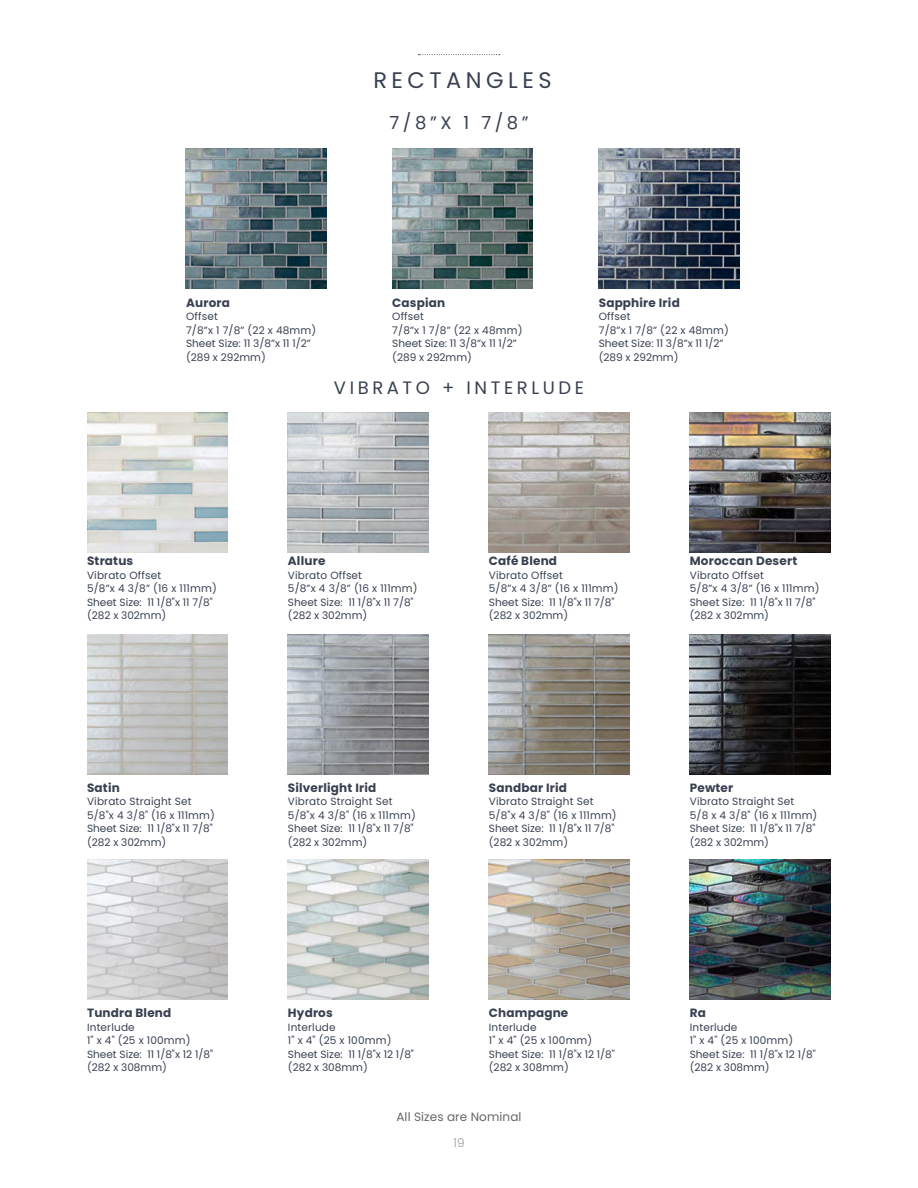
<style>
.page{position:relative;width:918px;height:1188px;background:#fff}
.page>*{position:absolute;margin:0;border:0;box-sizing:border-box;transform-origin:0 0}
.t1{font:22.5px "Poppins";letter-spacing:.2em;color:#394151}
.t2{font:18px "Poppins";letter-spacing:.2em;color:#394151}
.t3{font:700 12px "Poppins";letter-spacing:.015em;color:#394151}
.t4{font:12px "Poppins";letter-spacing:.01em;color:#666}
.t5{font:300 12px "Poppins";color:#9d9b9f}
.t6{font:10.5px/13.5px "Poppins";color:#394151}
</style>
<div class="page">
<img style="left:690px;top:859px;width:140px;height:140px">
<img style="left:690px;top:634px;width:140px;height:141px">
<img style="left:690px;top:412px;width:140px;height:141px">
<img style="left:87px;top:859px;width:140px;height:140px">
<img style="left:87px;top:634px;width:140px;height:141px">
<img style="left:87px;top:412px;width:140px;height:141px">
<img style="left:288px;top:859px;width:140px;height:140px">
<img style="left:288px;top:412px;width:140px;height:141px">
<img style="left:288px;top:634px;width:140px;height:141px">
<img style="left:489px;top:859px;width:140px;height:140px">
<img style="left:489px;top:412px;width:140px;height:141px">
<img style="left:489px;top:634px;width:140px;height:141px">
<img style="left:186px;top:149px;width:140px;height:140px">
<img style="left:392px;top:149px;width:141px;height:140px">
<img style="left:599px;top:149px;width:140px;height:140px">
<svg style="left:419px;top:54px;width:81px;height:1px"></svg>
<h1 class="t1" style="left:373px;top:67px;width:180px">RECTANGLES</h1>
<h2 class="t2" style="left:389px;top:113px;width:141px">7/8”X 1 7/8”</h2>
<p class="t3" style="left:186px;top:295px;width:45px">Aurora</p>
<p class="t6" style="left:186px;top:310px;width:132px">Offset<br>7/8”x 1 7/8” (22 x 48mm)<br>Sheet Size: 11 3/8”x 11 1/2” (289 x 292mm)</p>
<p class="t3" style="left:392px;top:295px;width:54px">Caspian</p>
<p class="t6" style="left:392px;top:310px;width:132px">Offset<br>7/8”x 1 7/8” (22 x 48mm)<br>Sheet Size: 11 3/8”x 11 1/2” (289 x 292mm)</p>
<h2 class="t2" style="left:334px;top:377px;width:252px">VIBRATO + INTERLUDE</h2>
<p class="t3" style="left:599px;top:295px;width:83px">Sapphire Irid</p>
<p class="t6" style="left:599px;top:310px;width:132px">Offset<br>7/8”x 1 7/8” (22 x 48mm)<br>Sheet Size: 11 3/8”x 11 1/2” (289 x 292mm)</p>
<p class="t3" style="left:87px;top:554px;width:48px">Stratus</p>
<p class="t6" style="left:87px;top:569px;width:131px">Vibrato Offset<br>5/8”x 4 3/8” (16 x 111mm)<br>Sheet Size: 11 1/8"x 11 7/8" (282 x 302mm)</p>
<p class="t3" style="left:87px;top:781px;width:34px">Satin</p>
<p class="t6" style="left:87px;top:795px;width:129px">Vibrato Straight Set<br>5/8"x 4 3/8" (16 x 111mm)<br>Sheet Size: 11 1/8"x 11 7/8" (282 x 302mm)</p>
<p class="t3" style="left:87px;top:1006px;width:86px">Tundra Blend</p>
<p class="t6" style="left:87px;top:1021px;width:128px">Interlude<br>1" x 4" (25 x 100mm)<br>Sheet Size: 11 1/8"x 12 1/8" (282 x 308mm)</p>
<p class="t3" style="left:288px;top:554px;width:39px">Allure</p>
<p class="t6" style="left:288px;top:569px;width:131px">Vibrato Offset<br>5/8”x 4 3/8” (16 x 111mm)<br>Sheet Size: 11 1/8"x 11 7/8" (282 x 302mm)</p>
<p class="t3" style="left:288px;top:781px;width:90px">Silverlight Irid</p>
<p class="t6" style="left:288px;top:795px;width:129px">Vibrato Straight Set<br>5/8"x 4 3/8" (16 x 111mm)<br>Sheet Size: 11 1/8"x 11 7/8" (282 x 302mm)</p>
<p class="t3" style="left:288px;top:1006px;width:46px">Hydros</p>
<p class="t6" style="left:288px;top:1021px;width:128px">Interlude<br>1" x 4" (25 x 100mm)<br>Sheet Size: 11 1/8"x 12 1/8" (282 x 308mm)</p>
<p class="t3" style="left:489px;top:554px;width:70px">Café Blend</p>
<p class="t6" style="left:489px;top:569px;width:131px">Vibrato Offset<br>5/8”x 4 3/8” (16 x 111mm)<br>Sheet Size: 11 1/8"x 11 7/8" (282 x 302mm)</p>
<p class="t3" style="left:489px;top:781px;width:80px">Sandbar Irid</p>
<p class="t6" style="left:489px;top:795px;width:129px">Vibrato Straight Set<br>5/8"x 4 3/8" (16 x 111mm)<br>Sheet Size: 11 1/8"x 11 7/8" (282 x 302mm)</p>
<p class="t3" style="left:489px;top:1006px;width:81px">Champagne</p>
<p class="t6" style="left:489px;top:1021px;width:128px">Interlude<br>1" x 4" (25 x 100mm)<br>Sheet Size: 11 1/8"x 12 1/8" (282 x 308mm)</p>
<p class="t4" style="left:396px;top:1110px;width:127px">All Sizes are Nominal</p>
<p class="t5" style="left:453px;top:1135px;width:13px">19</p>
<p class="t3" style="left:690px;top:554px;width:109px">Moroccan Desert</p>
<p class="t6" style="left:690px;top:569px;width:131px">Vibrato Offset<br>5/8”x 4 3/8” (16 x 111mm)<br>Sheet Size: 11 1/8"x 11 7/8" (282 x 302mm)</p>
<p class="t3" style="left:690px;top:781px;width:45px">Pewter</p>
<p class="t6" style="left:690px;top:795px;width:129px">Vibrato Straight Set<br>5/8 x 4 3/8" (16 x 111mm)<br>Sheet Size: 11 1/8"x 11 7/8" (282 x 302mm)</p>
<p class="t3" style="left:690px;top:1006px;width:18px">Ra</p>
<p class="t6" style="left:690px;top:1021px;width:128px">Interlude<br>1" x 4" (25 x 100mm)<br>Sheet Size: 11 1/8"x 12 1/8" (282 x 308mm)</p>
</div>
